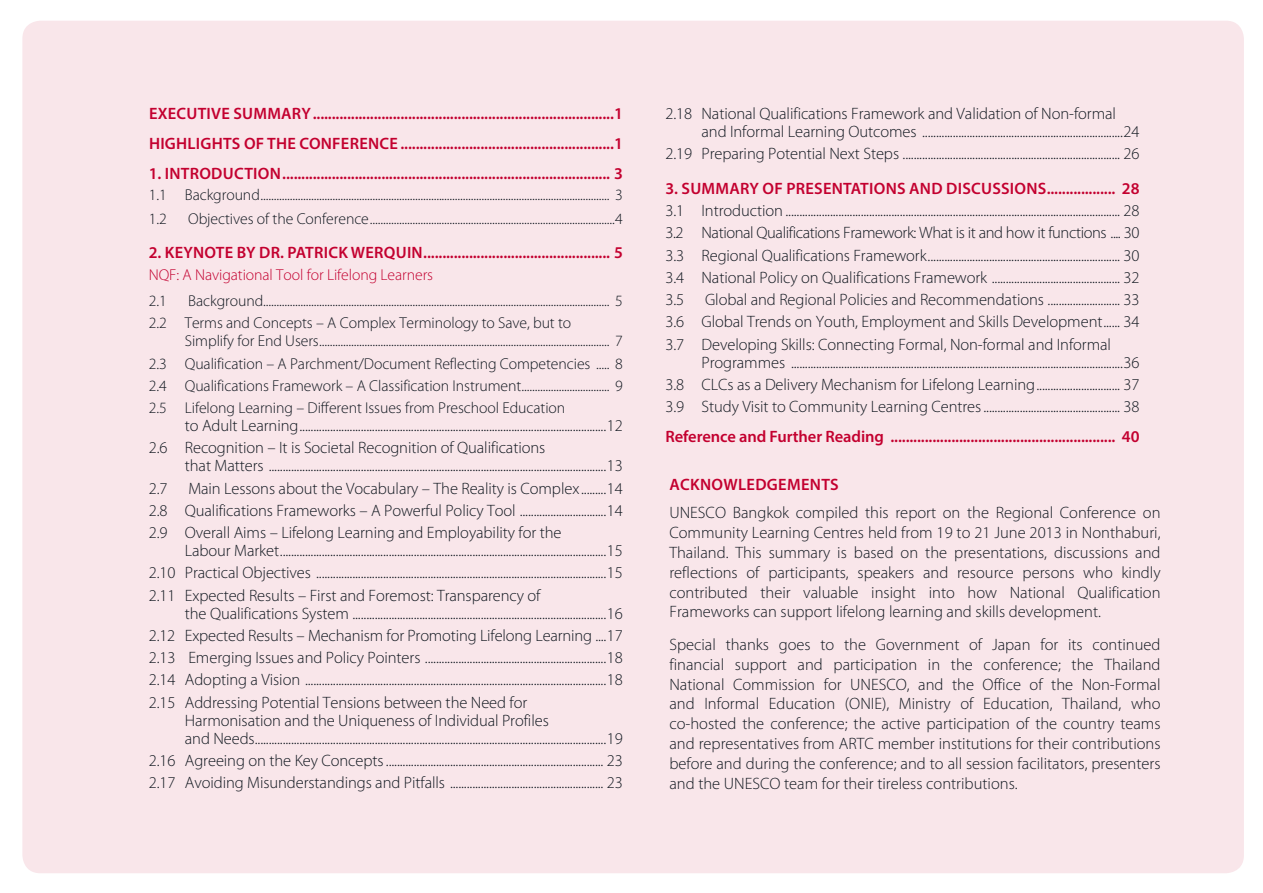
<style>
.page{position:relative;width:1263px;height:893px;background:#fff}
.page>*{position:absolute;margin:0;border:0;box-sizing:border-box;transform-origin:0 0}
.Bodytext{font:300 16.5px/19.8px "Myriad Pro";letter-spacing:-.005em;color:#111820}
.CONTENT_HEADS{font:600 16.5px "Myriad Pro";letter-spacing:.015em;color:#c3002f}
.CONTENT_HEADS-2{font:600 16.5px "Myriad Pro";letter-spacing:-.005em;color:#c3002f}
.Bodytext-2{font:300 16.5px "Myriad Pro";letter-spacing:-.025em;color:#111820}
.Heading__1{font:600 16.5px "Myriad Pro";letter-spacing:.02em;color:#c3002f}
.Bodytext-3{font:300 15.75px/18px "Myriad Pro";letter-spacing:-.005em;color:#111820}
.Bodytext-4{font:300 15.75px "Myriad Pro";letter-spacing:-.005em;color:#c3002f}
</style>
<div class="page">
<div style="left:22px;top:21px;width:1222px;height:852px;background:#f9e6ea;border-radius:18px"></div>
<p class="CONTENT_HEADS" style="left:149px;top:103px;width:475px">EXECUTIVE SUMMARY...............................................................................1</p>
<p class="CONTENT_HEADS" style="left:149px;top:133px;width:475px">HIGHLIGHTS OF THE CONFERENCE ........................................................1</p>
<p class="CONTENT_HEADS" style="left:149px;top:163px;width:476px">1. INTRODUCTION...................................................................................... 3</p>
<p class="Bodytext-3" style="left:149px;top:186px;width:476px">1.1 Background................................................................................................................................... 3</p>
<p class="Bodytext-3" style="left:149px;top:209px;width:19px">1.2</p>
<p class="Bodytext-3" style="left:188px;top:209px;width:436px">Objectives of the Conference............................................................................................4</p>
<p class="CONTENT_HEADS" style="left:149px;top:242px;width:476px">2. KEYNOTE BY DR. PATRICK WERQUIN................................................. 5</p>
<p class="Bodytext-4" style="left:149px;top:265px;width:286px">NQF: A Navigational Tool for Lifelong Learners</p>
<p class="Bodytext-3" style="left:149px;top:292px;width:19px">2.1</p>
<p class="Bodytext-3" style="left:188px;top:292px;width:436px">Background.................................................................................................................................. 5</p>
<p class="Bodytext-3" style="left:185px;top:314px;width:440px;text-indent:-36px">2.2 Terms and Concepts – A Complex Terminology to Save, but to<br>Simplify for End Users............................................................................................................. 7</p>
<p class="Bodytext-3" style="left:149px;top:354px;width:476px">2.3 Qualification – A Parchment/Document Reflecting Competencies ..... 8</p>
<p class="Bodytext-3" style="left:149px;top:376px;width:476px">2.4 Qualifications Framework – A Classification Instrument................................. 9</p>
<p class="Bodytext-3" style="left:149px;top:399px;width:418px">2.5 Lifelong Learning – Different Issues from Preschool Education</p>
<p class="Bodytext" style="left:185px;top:416px;width:440px">to Adult Learning..............................................................................................................12</p>
<p class="Bodytext" style="left:185px;top:439px;width:440px;line-height:18px;text-indent:-36px">2.6 Recognition – It is Societal Recognition of Qualifications<br>that Matters .........................................................................................................................13</p>
<p class="Bodytext" style="left:149px;top:478px;width:20px">2.7</p>
<p class="Bodytext" style="left:188px;top:478px;width:436px">Main Lessons about the Vocabulary – The Reality is Complex.........14</p>
<p class="Bodytext" style="left:149px;top:500px;width:476px">2.8 Qualifications Frameworks – A Powerful Policy Tool ...............................14</p>
<p class="Bodytext" style="left:185px;top:523px;width:440px;line-height:18px;text-indent:-36px">2.9 Overall Aims – Lifelong Learning and Employability for the<br>Labour Market.....................................................................................................................15</p>
<p class="Bodytext" style="left:149px;top:563px;width:476px">2.10 Practical Objectives ........................................................................................................15</p>
<p class="Bodytext" style="left:185px;top:586px;width:440px;line-height:18px;text-indent:-36px">2.11 Expected Results – First and Foremost: Transparency of<br>the Qualifications System ...........................................................................................16</p>
<p class="Bodytext" style="left:149px;top:625px;width:476px">2.12 Expected Results – Mechanism for Promoting Lifelong Learning ....17</p>
<p class="Bodytext" style="left:149px;top:648px;width:476px">2.13 Emerging Issues and Policy Pointers .................................................................18</p>
<p class="Bodytext" style="left:149px;top:670px;width:476px">2.14 Adopting a Vision ............................................................................................................18</p>
<p class="Bodytext" style="left:185px;top:693px;width:440px;line-height:18px;text-indent:-36px">2.15 Addressing Potential Tensions between the Need for<br>Harmonisation and the Uniqueness of Individual Profiles<br>and Needs..............................................................................................................................19</p>
<p class="Bodytext" style="left:149px;top:750px;width:476px">2.16 Agreeing on the Key Concepts.............................................................................. 23</p>
<p class="Bodytext" style="left:149px;top:773px;width:476px">2.17 Avoiding Misunderstandings and Pitfalls ....................................................... 23</p>
<p class="Bodytext" style="left:701px;top:104px;width:440px;line-height:18px;text-indent:-36px">2.18 National Qualifications Framework and Validation of Non-formal and Informal Learning Outcomes ........................................................................24</p>
<p class="Bodytext" style="left:665px;top:143px;width:476px">2.19 Preparing Potential Next Steps .............................................................................. 26</p>
<p class="CONTENT_HEADS" style="left:665px;top:178px;width:476px">3. SUMMARY OF PRESENTATIONS AND DISCUSSIONS.................. 28</p>
<p class="Bodytext" style="left:665px;top:201px;width:476px">3.1 Introduction ........................................................................................................................ 28</p>
<p class="Bodytext-2" style="left:665px;top:223px;width:476px">3.2 National Qualifications Framework: What is it and how it functions .... 30</p>
<p class="Bodytext" style="left:665px;top:245px;width:476px">3.3 Regional Qualifications Framework..................................................................... 30</p>
<p class="Bodytext" style="left:665px;top:267px;width:476px">3.4 National Policy on Qualifications Framework .............................................. 32</p>
<p class="Bodytext" style="left:665px;top:290px;width:20px">3.5</p>
<p class="Bodytext" style="left:705px;top:290px;width:436px">Global and Regional Policies and Recommendations .......................... 33</p>
<p class="Bodytext" style="left:665px;top:312px;width:476px">3.6 Global Trends on Youth, Employment and Skills Development...... 34</p>
<p class="Bodytext" style="left:701px;top:335px;width:440px;line-height:18px;text-indent:-36px">3.7 Developing Skills: Connecting Formal, Non-formal and Informal<br>Programmes .......................................................................................................................36</p>
<p class="Bodytext" style="left:665px;top:374px;width:476px">3.8 CLCs as a Delivery Mechanism for Lifelong Learning.............................. 37</p>
<p class="Bodytext" style="left:665px;top:397px;width:476px">3.9 Study Visit to Community Learning Centres................................................. 38</p>
<p class="CONTENT_HEADS-2" style="left:665px;top:426px;width:476px">Reference and Further Reading ........................................................... 40</p>
<p class="Heading__1" style="left:669px;top:474px;width:171px">ACKNOWLEDGEMENTS</p>
<p class="Bodytext" style="left:669px;top:503px;width:493px;text-align:justify">UNESCO Bangkok compiled this report on the Regional Conference on Community Learning Centres held from 19 to 21 June 2013 in Nonthaburi, Thailand. This summary is based on the presentations, discussions and reflections of participants, speakers and resource persons who kindly contributed their valuable insight into how National Qualification Frameworks can support lifelong learning and skills development.</p>
<p class="Bodytext" style="left:669px;top:634px;width:493px;text-align:justify">Special thanks goes to the Government of Japan for its continued financial support and participation in the conference; the Thailand National Commission for UNESCO, and the Office of the Non-Formal and Informal Education (ONIE), Ministry of Education, Thailand, who co-hosted the conference; the active participation of the country teams and representatives from ARTC member institutions for their contributions before and during the conference; and to all session facilitators, presenters and the UNESCO team for their tireless contributions.</p>
</div>
